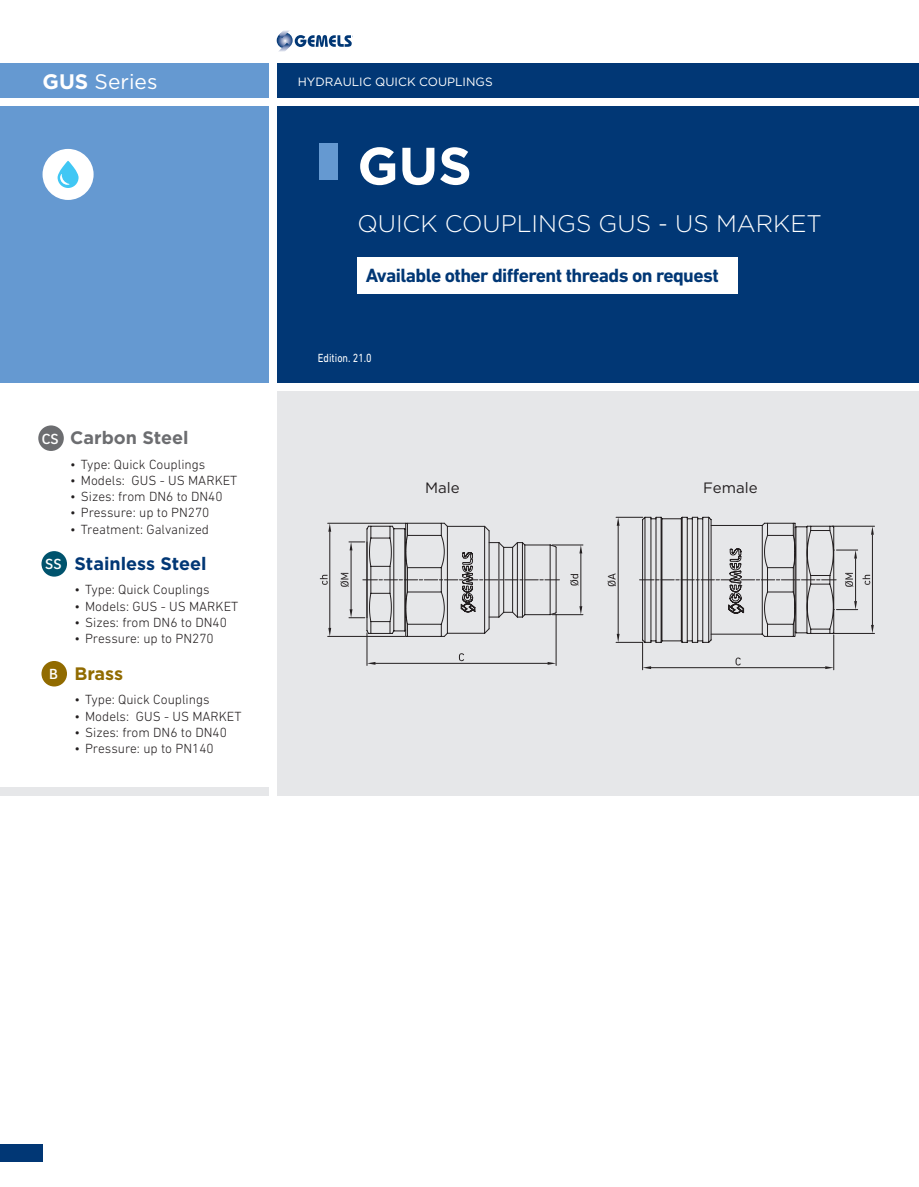
<style>
.page{position:relative;width:919px;height:1187px;background:#fff}
.page>*{position:absolute;margin:0;border:0;box-sizing:border-box;transform-origin:0 0}
.SERIE_APERTURA{font:700 52.5px "Gotham";color:#fff}
.TESTO_SERIE_APERTURA{font:300 24px "Gotham";color:#fff}
.SERIE_FAMIGLIA_sinistra{font:21px "Gotham";color:#fff}
.SERIE_APERTURA-2{font:700 19.5px "DIN Next LT Pro";letter-spacing:-.03em;color:#013775}
.Stainless_steel_paragrafo{font:700 18px "Gotham";color:#013775}
.carbon_steel_paragrafo{font:700 18px "Gotham";color:#6c6d70}
.Stainless_steel_paragrafo-2{font:700 18px "Gotham";letter-spacing:-.005em;color:#916b00}
.SERIE_APERTURA-3{font:15px "Gotham";color:#231f20}
.t1{font:500 15px "Brix Sans";color:#fff}
.t2{font:300 13.5px "DIN Next LT Pro";color:#231f20}
.HYDRAULIC_FAMIGLIA_sinistra{font:12px "Gotham";color:#fff}
.Codice_schema{font:12px "DIN Next LT Pro";color:#fff;scale:.85 1}
.s1{font-weight:700}
</style>
<div class="page">
<svg style="left:278px;top:30px;width:74px;height:22px"></svg>
<div style="left:0;top:1144px;width:43px;height:17px;background:#013775"></div>
<div style="left:0;top:106px;width:268px;height:277px;background:#6599d1"></div>
<div style="left:277px;top:106px;width:641px;height:277px;background:#013775"></div>
<div style="left:43px;top:149px;width:51px;height:51px;background:#fff;border-radius:50%"></div>
<svg style="left:58px;top:161px;width:21px;height:27px"></svg>
<div style="left:0;top:787px;width:268px;height:8px;background:#e6e7e9"></div>
<div style="left:277px;top:64px;width:641px;height:34px;background:#013775"></div>
<div style="left:0;top:64px;width:268px;height:34px;background:#6599d1"></div>
<div style="left:277px;top:391px;width:641px;height:404px;background:#e6e7e9"></div>
<hr style="left:375px;top:663px;width:172px;height:1px;background:#231f20">
<hr style="left:556px;top:614px;width:1px;height:51px;background:#231f20">
<hr style="left:367px;top:633px;width:1px;height:32px;background:#231f20">
<svg style="left:367px;top:662px;width:8px;height:2px"></svg>
<svg style="left:547px;top:662px;width:9px;height:2px"></svg>
<svg style="left:459px;top:653px;width:5px;height:8px"></svg>
<hr style="left:580px;top:553px;width:1px;height:53px;background:#231f20">
<hr style="left:552px;top:544px;width:31px;height:1px;background:#231f20">
<hr style="left:552px;top:614px;width:31px;height:1px;background:#231f20">
<svg style="left:579px;top:606px;width:3px;height:8px"></svg>
<svg style="left:579px;top:545px;width:3px;height:8px"></svg>
<svg style="left:570px;top:574px;width:8px;height:11px"></svg>
<hr style="left:329px;top:531px;width:1px;height:97px;background:#231f20">
<hr style="left:327px;top:636px;width:78px;height:1px;background:#231f20">
<hr style="left:327px;top:523px;width:78px;height:1px;background:#231f20">
<svg style="left:328px;top:523px;width:3px;height:8px"></svg>
<svg style="left:328px;top:628px;width:3px;height:8px"></svg>
<svg style="left:320px;top:574px;width:7px;height:10px"></svg>
<hr style="left:831px;top:633px;width:43px;height:1px;background:#231f20">
<hr style="left:831px;top:526px;width:43px;height:1px;background:#231f20">
<svg style="left:607px;top:516px;width:266px;height:153px"></svg>
<svg style="left:340px;top:522px;width:219px;height:115px"></svg>
<div style="left:41px;top:551px;width:26px;height:25px;background:#00536d;border-radius:50%"></div>
<div style="left:41px;top:661px;width:26px;height:25px;background:#916b00;border-radius:50%"></div>
<div style="left:38px;top:425px;width:26px;height:26px;background:#6c6d70;border-radius:50%"></div>
<div style="left:358px;top:257px;width:379px;height:36px;background:#fff"></div>
<p class="SERIE_FAMIGLIA_sinistra" style="left:43px;top:68px;width:116px"><span class="s1">GUS</span> Series</p>
<p class="HYDRAULIC_FAMIGLIA_sinistra" style="left:298px;top:74px;width:196px">HYDRAULIC QUICK COUPLINGS</p>
<p class="SERIE_FAMIGLIA_sinistra" style="left:59px;top:68px;width:85px"><span class="s1">E</span> Series</p>
<p class="SERIE_APERTURA" style="left:357px;top:131px;width:116px">GUS</p>
<p class="TESTO_SERIE_APERTURA" style="left:357px;top:208px;width:466px">QUICK COUPLINGS GUS - US MARKET</p>
<p class="SERIE_APERTURA-2" style="left:366px;top:264px;width:354px">Available other different threads on request</p>
<p class="t1" style="left:42px;top:429px;width:18px">CS</p>
<p class="t1" style="left:45px;top:554px;width:18px">SS</p>
<p class="t1" style="left:49px;top:664px;width:10px">B</p>
<p class="carbon_steel_paragrafo" style="left:70px;top:426px;width:120px">Carbon Steel</p>
<p class="t2" style="left:70px;top:456px;width:137px">• Type: Quick Couplings</p>
<p class="t2" style="left:70px;top:472px;width:169px">• Models: GUS - US MARKET</p>
<p class="t2" style="left:70px;top:489px;width:154px">• Sizes: from DN6 to DN40</p>
<p class="t2" style="left:70px;top:505px;width:141px">• Pressure: up to PN270</p>
<p class="t2" style="left:70px;top:521px;width:140px">• Treatment: Galvanized</p>
<p class="Stainless_steel_paragrafo" style="left:74px;top:551px;width:134px">Stainless Steel</p>
<p class="t2" style="left:74px;top:582px;width:137px">• Type: Quick Couplings</p>
<p class="t2" style="left:74px;top:598px;width:165px">• Models: GUS - US MARKET</p>
<p class="t2" style="left:74px;top:614px;width:154px">• Sizes: from DN6 to DN40</p>
<p class="t2" style="left:74px;top:630px;width:141px">• Pressure: up to PN270</p>
<p class="Stainless_steel_paragrafo-2" style="left:74px;top:661px;width:50px">Brass</p>
<p class="t2" style="left:74px;top:692px;width:137px">• Type: Quick Couplings</p>
<p class="t2" style="left:74px;top:708px;width:169px">• Models: GUS - US MARKET</p>
<p class="t2" style="left:74px;top:724px;width:154px">• Sizes: from DN6 to DN40</p>
<p class="t2" style="left:74px;top:740px;width:141px">• Pressure: up to PN140</p>
<p class="Codice_schema" style="left:318px;top:351px;width:65px">Edition. 21.0</p>
<p class="SERIE_APERTURA-3" style="left:425px;top:478px;width:36px">Male</p>
<p class="SERIE_APERTURA-3" style="left:703px;top:478px;width:56px">Female</p>
</div>
